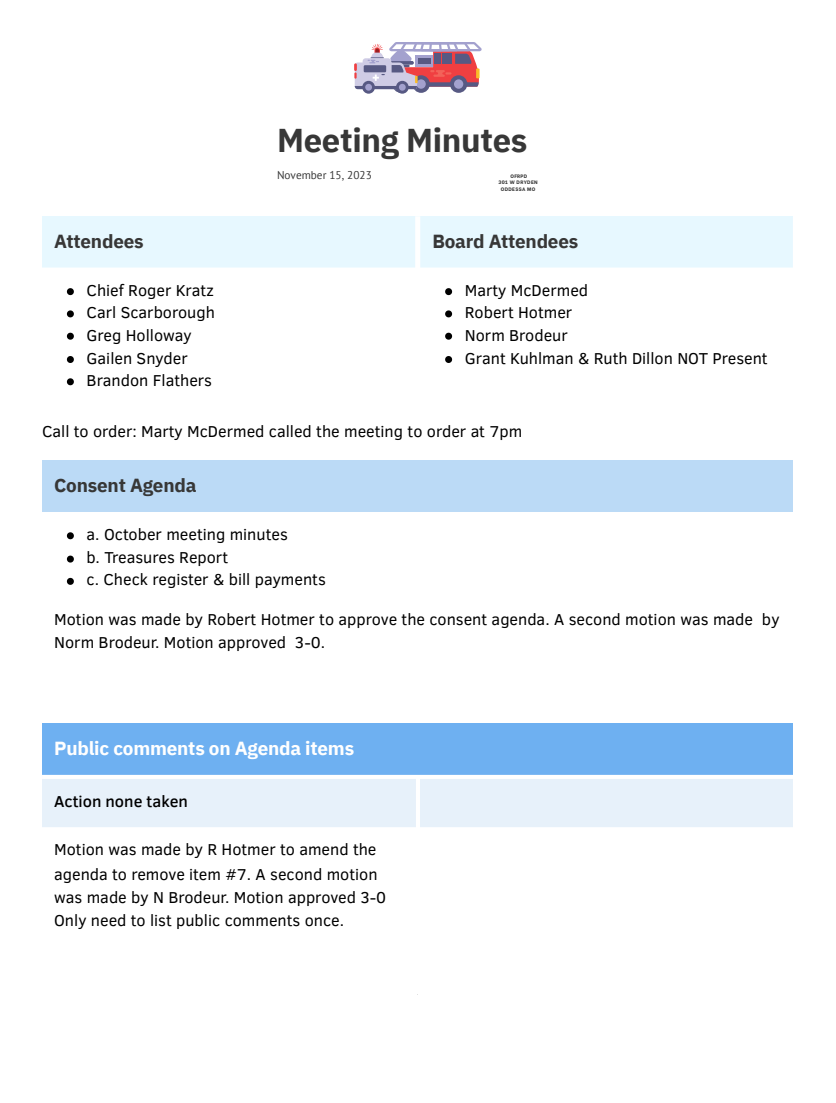
<style>
.page{position:relative;width:836px;height:1103px;background:#fff}
.page>*{position:absolute;margin:0;border:0;box-sizing:border-box;transform-origin:0 0}
.t1{font:700 33px "IBM Plex Sans";letter-spacing:-.01em;color:#373737}
.t2{font:700 18.9px "IBM Plex Sans";letter-spacing:-.01em;color:#373737}
.t3{font:700 18.9px "IBM Plex Sans";letter-spacing:-.01em;color:#fff}
.t4{font:16.2px/23.7px "Clear Sans";color:#000}
.t5{font:500 16.2px "Clear Sans";color:#000}
.t6{font:11.25px "PT Sans";color:#373737}
.t7{font:800 4.95px "Be Vietnam";letter-spacing:.07em;color:#373737}
</style>
<div class="page">
<div style="left:450px;top:75px;width:17px;height:18px;background:#575983;border-radius:50%"></div>
<svg style="left:412px;top:75px;width:18px;height:18px"></svg>
<svg style="left:396px;top:81px;width:12px;height:13px"></svg>
<svg style="left:362px;top:81px;width:13px;height:13px"></svg>
<svg style="left:354px;top:42px;width:128px;height:47px"></svg>
<div style="left:42px;top:216px;width:750px;height:51px;background:#e7f8ff"></div>
<svg style="left:67px;top:288px;width:7px;height:7px"></svg>
<svg style="left:67px;top:310px;width:7px;height:7px"></svg>
<svg style="left:67px;top:333px;width:7px;height:7px"></svg>
<svg style="left:67px;top:356px;width:7px;height:7px"></svg>
<svg style="left:67px;top:378px;width:7px;height:7px"></svg>
<svg style="left:445px;top:288px;width:7px;height:7px"></svg>
<svg style="left:445px;top:310px;width:7px;height:7px"></svg>
<svg style="left:445px;top:333px;width:7px;height:7px"></svg>
<svg style="left:445px;top:356px;width:7px;height:7px"></svg>
<div style="left:415px;top:216px;width:5px;height:189px;background:#fff"></div>
<div style="left:42px;top:460px;width:750px;height:52px;background:#bbdaf6"></div>
<svg style="left:67px;top:532px;width:7px;height:7px"></svg>
<svg style="left:67px;top:555px;width:7px;height:7px"></svg>
<svg style="left:67px;top:578px;width:7px;height:7px"></svg>
<div style="left:42px;top:724px;width:750px;height:53px;background:#6eb0f1"></div>
<div style="left:42px;top:779px;width:750px;height:48px;background:#e7f1fa"></div>
<hr style="left:416px;top:779px;width:4px;height:215px;background:#fff">
<hr style="left:42px;top:775px;width:750px;height:4px;background:#fff">
<p class="t1" style="left:277px;top:118px;width:252px">Meeting Minutes</p>
<p class="t6" style="left:277px;top:168px;width:96px">November 15, 2023</p>
<p class="t7" style="left:510px;top:172px;width:18px">OFRPD</p>
<p class="t7" style="left:498px;top:178px;width:41px">301 W DRYDEN</p>
<p class="t7" style="left:501px;top:185px;width:36px">ODDESSA MO</p>
<p class="t2" style="left:54px;top:228px;width:91px">Attendees</p>
<p class="t2" style="left:432px;top:228px;width:147px">Board Attendees</p>
<p class="t4" style="left:87px;top:277px;width:129px">Chief Roger Kratz</p>
<p class="t4" style="left:87px;top:300px;width:130px">Carl Scarborough</p>
<p class="t4" style="left:87px;top:323px;width:107px">Greg Holloway</p>
<p class="t4" style="left:87px;top:345px;width:103px">Gailen Snyder</p>
<p class="t4" style="left:87px;top:367px;width:127px">Brandon Flathers</p>
<p class="t4" style="left:465px;top:277px;width:125px">Marty McDermed</p>
<p class="t4" style="left:465px;top:300px;width:109px">Robert Hotmer</p>
<p class="t4" style="left:465px;top:323px;width:105px">Norm Brodeur</p>
<p class="t4" style="left:465px;top:345px;width:304px">Grant Kuhlman &amp; Ruth Dillon NOT Present</p>
<p class="t4" style="left:42px;top:419px;width:481px">Call to order: Marty McDermed called the meeting to order at 7pm</p>
<p class="t2" style="left:54px;top:472px;width:144px">Consent Agenda</p>
<p class="t4" style="left:87px;top:521px;width:203px">a. October meeting minutes</p>
<p class="t4" style="left:87px;top:545px;width:143px">b. Treasures Report</p>
<p class="t4" style="left:87px;top:567px;width:241px">c. Check register &amp; bill payments</p>
<p class="t4" style="left:54px;top:607px;width:727px;line-height:23.2px">Motion was made by Robert Hotmer to approve the consent agenda. A second motion was made by<br>Norm Brodeur. Motion approved 3-0.</p>
<p class="t3" style="left:54px;top:736px;width:301px">Public comments on Agenda items</p>
<p class="t5" style="left:54px;top:790px;width:135px">Action none taken</p>
<p class="t4" style="left:54px;top:837px;width:333px">Motion was made by R Hotmer to amend the agenda to remove item #7. A second motion was made by N Brodeur. Motion approved 3-0<br>Only need to list public comments once.</p>
</div>
